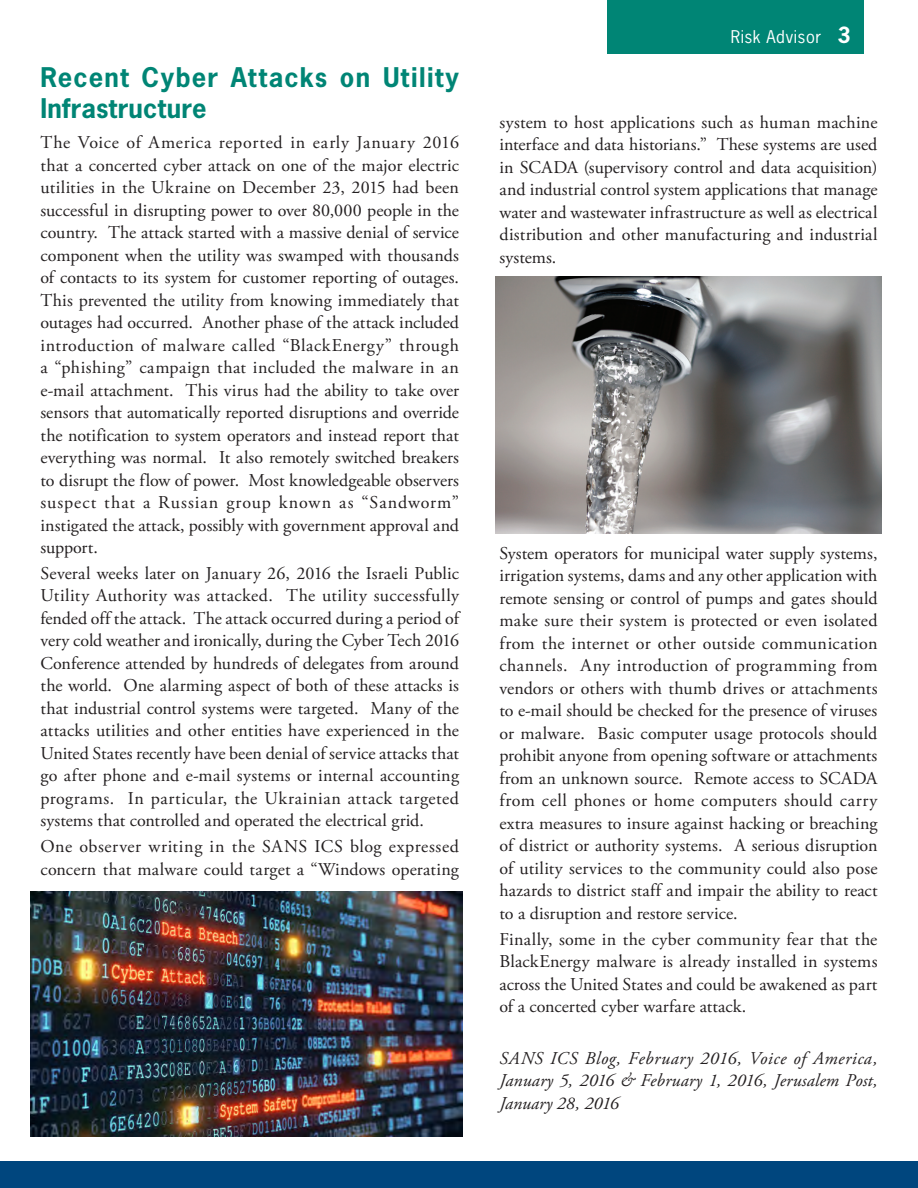
<style>
.page{position:relative;width:918px;height:1188px;background:#fff}
.page>*{position:absolute;margin:0;border:0;box-sizing:border-box;transform-origin:0 0}
.t1{font:700 25.5px/30.6px "News Gothic Std";letter-spacing:.045em;color:#008575}
.t2{font:18px/22.5px "Adobe Garamond Pro";letter-spacing:.005em;color:#231f20;text-align:justify}
.t3{font:italic 18px/22.5px "Adobe Garamond Pro";letter-spacing:.005em;color:#231f20;text-align:justify}
.t4{font:16.5px "News Gothic Std";letter-spacing:.03em;color:#fff}
.s1{font-weight:700;font-size:21px}
</style>
<div class="page">
<div style="left:608px;top:0;width:256px;height:54px;background:#008575"></div>
<div style="left:0;top:1161px;width:918px;height:27px;background:#00467e"></div>
<img style="left:30px;top:891px;width:432px;height:246px">
<img style="left:496px;top:277px;width:385px;height:256px">
<h1 class="t1" style="left:40px;top:62px;width:420px">Recent Cyber Attacks on Utility<br>Infrastructure</h1>
<p class="t2" style="left:40px;top:132px;width:420px">The Voice of America reported in early January 2016 that a concerted cyber attack on one of the major electric utilities in the Ukraine on December 23, 2015 had been successful in disrupting power to over 80,000 people in the country. The attack started with a massive denial of service component when the utility was swamped with thousands of contacts to its system for customer reporting of outages.<br>This prevented the utility from knowing immediately that outages had occurred. Another phase of the attack included introduction of malware called “BlackEnergy” through a “phishing” campaign that included the malware in an e-mail attachment. This virus had the ability to take over sensors that automatically reported disruptions and override the notification to system operators and instead report that everything was normal. It also remotely switched breakers to disrupt the flow of power. Most knowledgeable observers suspect that a Russian group known as “Sandworm” instigated the attack, possibly with government approval and support.</p>
<p class="t2" style="left:40px;top:563px;width:420px">Several weeks later on January 26, 2016 the Israeli Public Utility Authority was attacked. The utility successfully fended off the attack. The attack occurred during a period of very cold weather and ironically, during the Cyber Tech 2016<br>Conference attended by hundreds of delegates from around the world. One alarming aspect of both of these attacks is that industrial control systems were targeted. Many of the attacks utilities and other entities have experienced in the United States recently have been denial of service attacks that go after phone and e-mail systems or internal accounting programs. In particular, the Ukrainian attack targeted systems that controlled and operated the electrical grid.</p>
<p class="t2" style="left:40px;top:836px;width:420px">One observer writing in the SANS ICS blog expressed concern that malware could target a “Windows operating</p>
<p class="t4" style="left:731px;top:27px;width:121px">Risk Advisor <span class="s1">3</span></p>
<p class="t2" style="left:500px;top:111px;width:380px">system to host applications such as human machine interface and data historians.” These systems are used in SCADA (supervisory control and data acquisition) and industrial control system applications that manage water and wastewater infrastructure as well as electrical distribution and other manufacturing and industrial systems.</p>
<p class="t2" style="left:500px;top:542px;width:380px">System operators for municipal water supply systems, irrigation systems, dams and any other application with remote sensing or control of pumps and gates should make sure their system is protected or even isolated from the internet or other outside communication channels. Any introduction of programming from vendors or others with thumb drives or attachments to e-mail should be checked for the presence of viruses or malware. Basic computer usage protocols should prohibit anyone from opening software or attachments from an unknown source. Remote access to SCADA from cell phones or home computers should carry extra measures to insure against hacking or breaching of district or authority systems. A serious disruption of utility services to the community could also pose hazards to district staff and impair the ability to react to a disruption and restore service.</p>
<p class="t2" style="left:500px;top:928px;width:380px">Finally, some in the cyber community fear that the BlackEnergy malware is already installed in systems across the United States and could be awakened as part of a concerted cyber warfare attack.</p>
<p class="t3" style="left:500px;top:1047px;width:380px">SANS ICS Blog, February 2016, Voice of America, January 5, 2016 &amp; February 1, 2016, Jerusalem Post, January 28, 2016</p>
</div>
